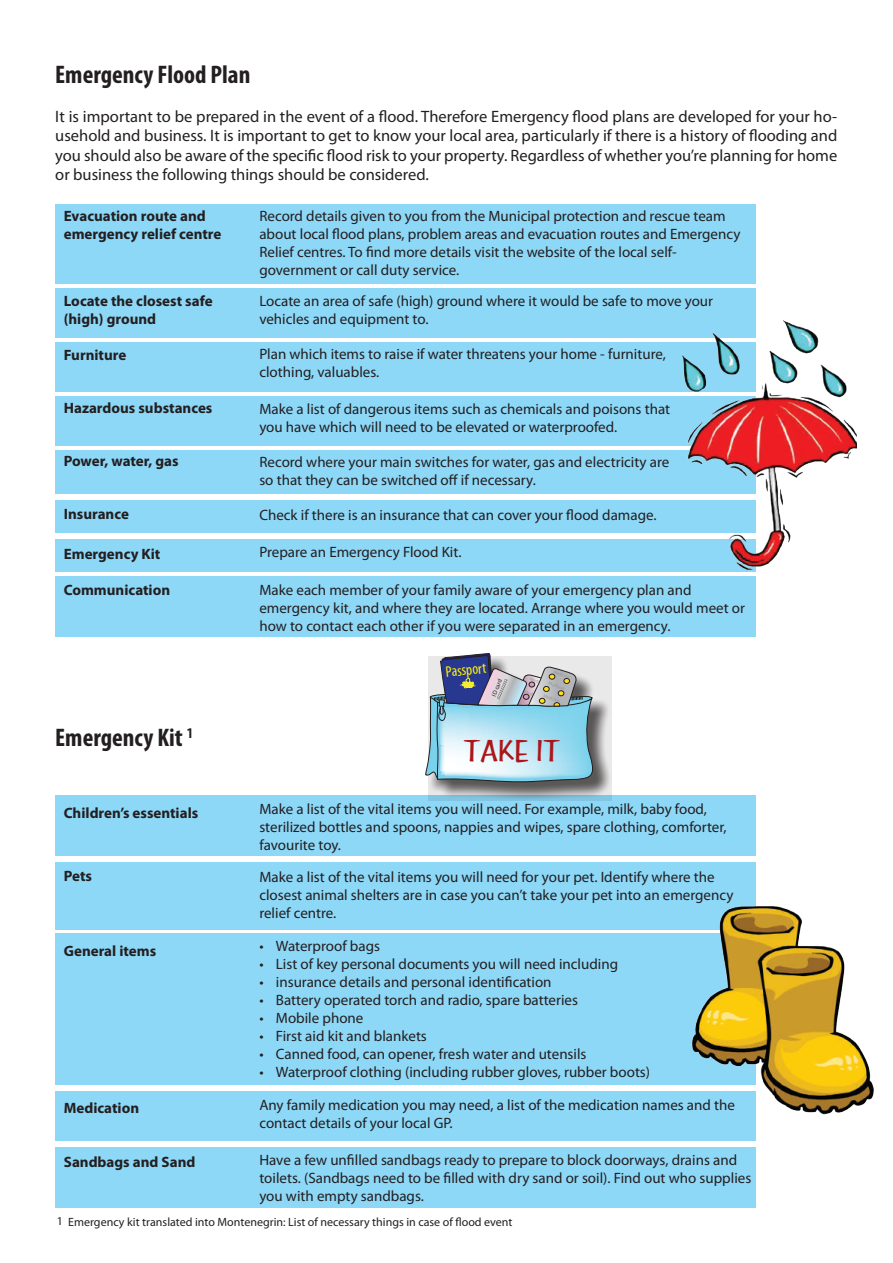
<style>
.page{position:relative;width:893px;height:1263px;background:#fff}
.page>*{position:absolute;margin:0;border:0;box-sizing:border-box;transform-origin:0 0}
.t1{font:30px "Benguiat Frisky ATT";color:#ab161a}
.t2{font:700 condensed 25.5px "Myriad Pro";color:#231f20}
.t3{font:16.5px/19.5px "Myriad Pro";color:#231f20;text-align:justify}
.t4{font:condensed 15.45px "Myriad Pro";color:#fff101}
.t5{font:15px/18px "Myriad Pro";color:#231f20}
.t6{font:700 15px/18px "Myriad Pro";color:#231f20}
.t7{font:12px "Myriad Pro";color:#231f20}
.t8{font:6.15px "Myriad Pro";color:#231f20}
.t9{font:4.5px "Myriad Pro";color:#939598}
</style>
<div class="page">
<div style="left:55px;top:204px;width:700px;height:79px;background:#8dd7f7"></div>
<div style="left:55px;top:288px;width:700px;height:50px;background:#8dd7f7"></div>
<div style="left:55px;top:342px;width:700px;height:50px;background:#8dd7f7"></div>
<div style="left:55px;top:396px;width:700px;height:50px;background:#8dd7f7"></div>
<div style="left:55px;top:450px;width:700px;height:44px;background:#8dd7f7"></div>
<div style="left:55px;top:500px;width:700px;height:32px;background:#8dd7f7"></div>
<div style="left:55px;top:539px;width:700px;height:32px;background:#8dd7f7"></div>
<div style="left:55px;top:577px;width:700px;height:60px;background:#8dd7f7"></div>
<div style="left:55px;top:796px;width:700px;height:60px;background:#8dd7f7"></div>
<div style="left:55px;top:862px;width:700px;height:67px;background:#8dd7f7"></div>
<div style="left:55px;top:934px;width:700px;height:151px;background:#8dd7f7"></div>
<div style="left:55px;top:1091px;width:700px;height:50px;background:#8dd7f7"></div>
<div style="left:55px;top:1148px;width:700px;height:60px;background:#8dd7f7"></div>
<svg style="left:428px;top:656px;width:183px;height:145px;background:#a3b1b7"></svg>
<svg style="left:425px;top:653px;width:175px;height:130px;background:#a5c0cf"></svg>
<img style="left:675px;top:897px;width:199px;height:224px">
<img style="left:681px;top:320px;width:175px;height:250px">
<h2 class="t2" style="left:55px;top:58px;width:197px">Emergency Flood Plan</h2>
<p class="t3" style="left:55px;top:106px;width:784px">It is important to be prepared in the event of a flood. Therefore Emergency flood plans are developed for your ho&shy;usehold and business. It is important to get to know your local area, particularly if there is a history of flooding and you should also be aware of the specific flood risk to your property. Regardless of whether you’re planning for home or business the following things should be considered.</p>
<p class="t6" style="left:64px;top:207px;width:159px">Evacuation route and emergency relief centre</p>
<p class="t5" style="left:259px;top:207px;width:483px">Record details given to you from the Municipal protection and rescue team about local flood plans, problem areas and evacuation routes and Emergency Relief centres. To find more details visit the website of the local self&shy;government or call duty service.</p>
<p class="t5" style="left:259px;top:292px;width:455px">Locate an area of safe (high) ground where it would be safe to move your vehicles and equipment to.</p>
<p class="t5" style="left:259px;top:345px;width:408px">Plan which items to raise if water threatens your home - furniture, clothing, valuables.</p>
<p class="t5" style="left:259px;top:400px;width:412px">Make a list of dangerous items such as chemicals and poisons that you have which will need to be elevated or waterproofed.</p>
<p class="t5" style="left:259px;top:453px;width:411px">Record where your main switches for water, gas and electricity are so that they can be switched off if necessary.</p>
<p class="t5" style="left:259px;top:506px;width:399px">Check if there is an insurance that can cover your flood damage.</p>
<p class="t5" style="left:259px;top:543px;width:204px">Prepare an Emergency Flood Kit.</p>
<p class="t5" style="left:259px;top:580px;width:487px">Make each member of your family aware of your emergency plan and emergency kit, and where they are located. Arrange where you would meet or how to contact each other if you were separated in an emergency.</p>
<p class="t6" style="left:64px;top:292px;width:150px">Locate the closest safe (high) ground</p>
<p class="t6" style="left:64px;top:346px;width:64px">Furniture</p>
<p class="t6" style="left:64px;top:399px;width:150px">Hazardous substances</p>
<p class="t6" style="left:64px;top:452px;width:116px">Power, water, gas</p>
<p class="t6" style="left:64px;top:505px;width:67px">Insurance</p>
<p class="t6" style="left:64px;top:545px;width:98px">Emergency Kit</p>
<p class="t6" style="left:64px;top:581px;width:108px">Communication</p>
<p class="t4" style="left:445px;top:662px;width:42px;rotate:-5deg">Passport</p>
<p class="t8" style="left:490px;top:694px;width:19px;rotate:-67deg">ID card</p>
<p class="t9" style="left:531px;top:676px;width:11px;rotate:20deg">Medi</p>
<p class="t9" style="left:525px;top:688px;width:11px;rotate:20deg">Medi</p>
<h2 class="t2" style="left:55px;top:722px;width:139px">Emergency Kit <sup>1</sup></h2>
<h1 class="t1" style="left:464px;top:732px;width:97px">Take it</h1>
<p class="t6" style="left:64px;top:803px;width:136px">Children’s essentials</p>
<p class="t6" style="left:64px;top:866px;width:30px">Pets</p>
<p class="t6" style="left:64px;top:941px;width:94px">General items</p>
<p class="t6" style="left:64px;top:1098px;width:77px">Medication</p>
<p class="t6" style="left:64px;top:1152px;width:133px">Sandbags and Sand</p>
<p class="t5" style="left:259px;top:799px;width:469px">Make a list of the vital items you will need. For example, milk, baby food, sterilized bottles and spoons, nappies and wipes, spare clothing, comforter, favourite toy.</p>
<p class="t5" style="left:259px;top:868px;width:476px">Make a list of the vital items you will need for your pet. Identify where the closest animal shelters are in case you can’t take your pet into an emergency relief centre.</p>
<p class="t5" style="left:259px;top:937px;width:122px">• Waterproof bags</p>
<p class="t5" style="left:259px;top:955px;width:360px">• List of key personal documents you will need including</p>
<p class="t5" style="left:259px;top:973px;width:294px">• insurance details and personal identification</p>
<p class="t5" style="left:259px;top:991px;width:320px">• Battery operated torch and radio, spare batteries</p>
<p class="t5" style="left:259px;top:1009px;width:106px">• Mobile phone</p>
<p class="t5" style="left:259px;top:1027px;width:169px">• First aid kit and blankets</p>
<p class="t5" style="left:259px;top:1045px;width:329px">• Canned food, can opener, fresh water and utensils</p>
<p class="t5" style="left:259px;top:1056px;width:477px;line-height:32.8px">• Waterproof clothing (including rubber gloves, rubber boots)<br>Any family medication you may need, a list of the medication names and the</p>
<p class="t5" style="left:259px;top:1114px;width:195px">contact details of your local GP.</p>
<p class="t5" style="left:259px;top:1151px;width:493px">Have a few unfilled sandbags ready to prepare to block doorways, drains and toilets. (Sandbags need to be filled with dry sand or soil). Find out who supplies you with empty sandbags.</p>
<p class="t7" style="left:57px;top:1215px;width:457px">1 Emergency kit translated into Montenegrin: List of necessary things in case of flood event</p>
</div>
